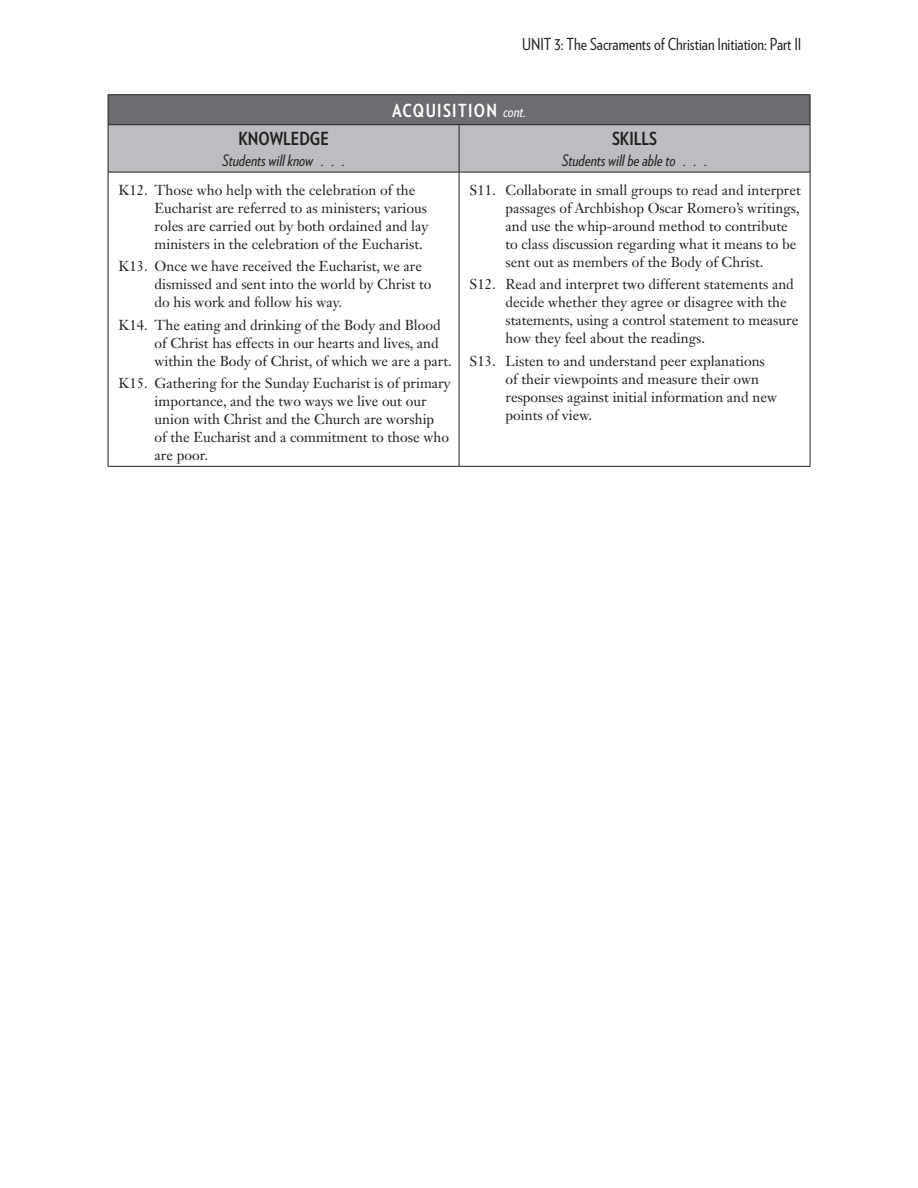
<style>
.page{position:relative;width:918px;height:1188px;background:#fff}
.page>*{position:absolute;margin:0;border:0;box-sizing:border-box;transform-origin:0 0}
.t1{font:700 18px "Verlag Condensed";letter-spacing:.075em;color:#fff}
.t2{font:700 18px "Verlag Condensed";color:#231f20}
.t3{font:16.5px "Verlag Condensed";color:#231f20}
.t4{font:italic 15.75px "Verlag Condensed";color:#231f20}
.t5{font:14.25px/18px "Janson Text LT Std";color:#231f20}
.s1{font-weight:400;font-style:italic;font-size:15px}
</style>
<div class="page">
<hr style="left:108px;top:94px;width:351px;height:1px;background:#231f20">
<hr style="left:459px;top:94px;width:351px;height:1px;background:#231f20">
<svg style="left:108px;top:95px;width:703px;height:77px;background:#9b9c9f"></svg>
<hr style="left:108px;top:124px;width:351px;height:1px;background:#231f20">
<hr style="left:108px;top:125px;width:1px;height:47px;background:#231f20">
<hr style="left:459px;top:124px;width:351px;height:1px;background:#231f20">
<hr style="left:459px;top:125px;width:1px;height:47px;background:#231f20">
<hr style="left:810px;top:125px;width:1px;height:47px;background:#231f20">
<hr style="left:108px;top:172px;width:351px;height:1px;background:#231f20">
<hr style="left:108px;top:172px;width:1px;height:294px;background:#231f20">
<hr style="left:459px;top:172px;width:351px;height:1px;background:#231f20">
<hr style="left:459px;top:172px;width:1px;height:294px;background:#231f20">
<hr style="left:810px;top:172px;width:1px;height:294px;background:#231f20">
<hr style="left:108px;top:466px;width:351px;height:1px;background:#231f20">
<hr style="left:459px;top:466px;width:351px;height:1px;background:#231f20">
<p class="t3" style="left:522px;top:33px;width:281px">UNIT 3: The Sacraments of Christian Initiation: Part II</p>
<p class="t2" style="left:238px;top:125px;width:92px">KNOWLEDGE</p>
<p class="t4" style="left:222px;top:149px;width:124px">Students will know . . .</p>
<p class="t1" style="left:392px;top:97px;width:136px">ACQUISITION <span class="s1">cont.</span></p>
<p class="t2" style="left:612px;top:125px;width:46px">SKILLS</p>
<p class="t4" style="left:562px;top:149px;width:147px">Students will be able to . . .</p>
<p class="t5" style="left:155px;top:181px;width:275px;text-indent:-36px">K12. Those who help with the celebration of the Eucharist are referred to as ministers; various roles are carried out by both ordained and lay ministers in the celebration of the Eucharist.</p>
<p class="t5" style="left:155px;top:257px;width:279px;text-indent:-36px">K13. Once we have received the Eucharist, we are dismissed and sent into the world by Christ to do his work and follow his way.</p>
<p class="t5" style="left:155px;top:316px;width:299px;text-indent:-36px">K14. The eating and drinking of the Body and Blood of Christ has effects in our hearts and lives, and within the Body of Christ, of which we are a part.</p>
<p class="t5" style="left:155px;top:374px;width:298px;text-indent:-36px">K15. Gathering for the Sunday Eucharist is of primary importance, and the two ways we live out our union with Christ and the Church are worship<br>of the Eucharist and a commitment to those who are poor.</p>
<p class="t5" style="left:506px;top:181px;width:297px;text-indent:-36px">S11. Collaborate in small groups to read and interpret passages of Archbishop Oscar Romero’s writings, and use the whip-around method to contribute to class discussion regarding what it means to be sent out as members of the Body of Christ.</p>
<p class="t5" style="left:506px;top:275px;width:294px;text-indent:-36px">S12. Read and interpret two different statements and decide whether they agree or disagree with the statements, using a control statement to measure how they feel about the readings.</p>
<p class="t5" style="left:506px;top:352px;width:273px;text-indent:-36px">S13. Listen to and understand peer explanations of their viewpoints and measure their own responses against initial information and new points of view.</p>
</div>
